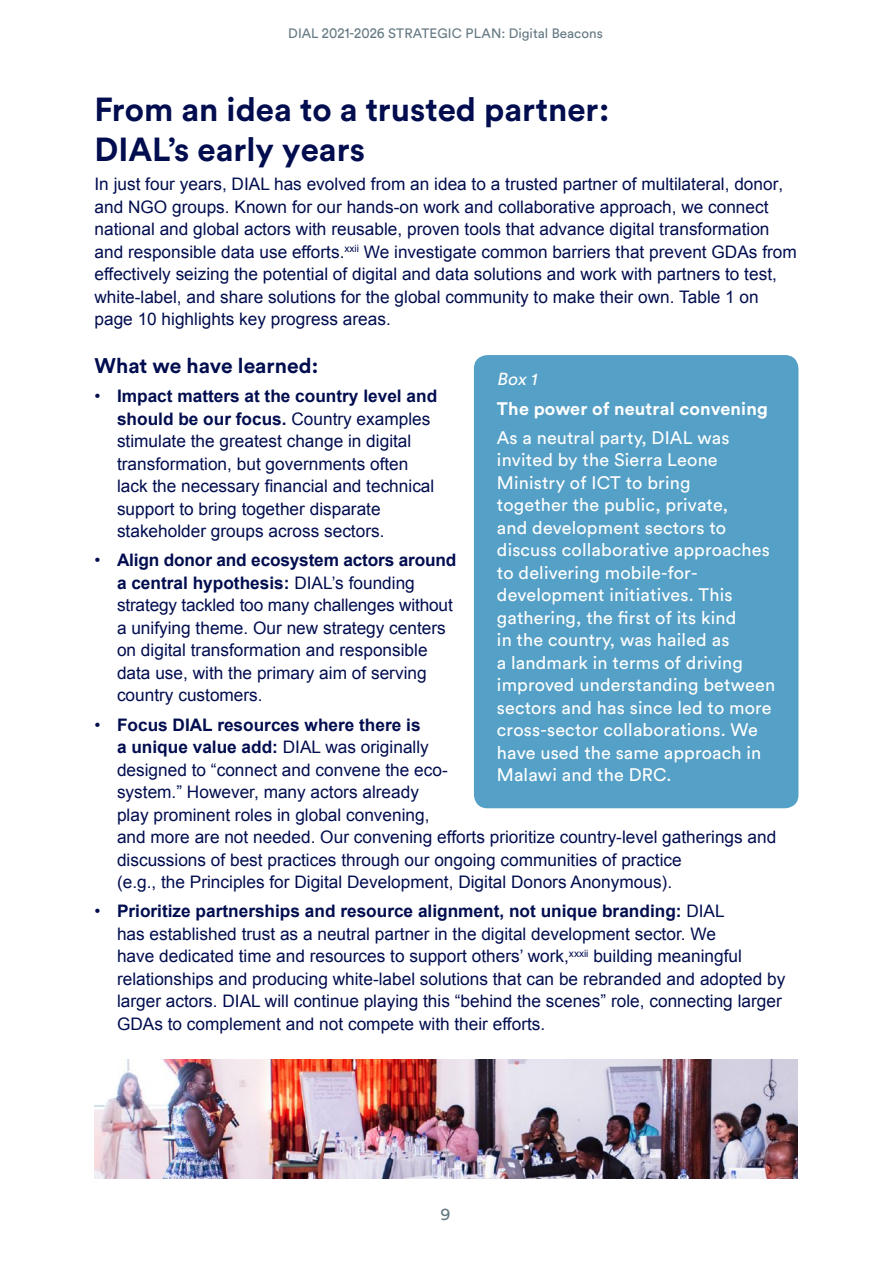
<style>
.page{position:relative;width:893px;height:1263px;background:#fff}
.page>*{position:absolute;margin:0;border:0;box-sizing:border-box;transform-origin:0 0}
.t1{font:700 33px/39.6px "Circular Std";color:#010d4f}
.Subhead{font:700 21px "Circular Std";color:#010d4f}
.Box_copy{font:18px/22.5px "Circular Std";letter-spacing:.01em;color:#fff}
.Box_copy-2{font:700 18px "Circular Std";letter-spacing:.01em;color:#fff}
.Bullet_copy{font:17.25px/22.5px "Arial";color:#010d4f}
.t2{font:italic 17.25px "Circular Std";color:#fff}
.t3{font:17.25px "Circular Std";color:#647883}
.t4{font:13.5px "Circular Std";color:#647883}
.s1{font-size:14.85px}
.s2{font-style:inherit}
.s3{font-weight:700}
</style>
<div class="page">
<div style="left:474px;top:355px;width:324px;height:453px;background:#55a0c6;border-radius:14px"></div>
<img style="left:94px;top:1059px;width:704px;height:119px">
<p class="t4" style="left:288px;top:25px;width:316px">DIAL <span class="s1">2021-2026</span> STRATEGIC PLAN: Digital Beacons</p>
<p class="t1" style="left:94px;top:89px;width:516px">From an idea to a trusted partner:<br>DIAL’s early years</p>
<p class="Bullet_copy" style="left:94px;top:173px;width:704px">In just four years, DIAL has evolved from an idea to a trusted partner <span class="s2">of</span> multilateral, donor, and NGO groups. Known for our hands-on work and collaborative approach, we connect national and global actors with reusable, proven tools that advance digital transformation and responsible data use efforts.<sup>xxii</sup> We investigate common barriers that prevent GDAs from effectively seizing the potential of digital and data solutions and work with partners to test, white-label, and share solutions for the global community to make their own. Table 1 on page 10 highlights key progress areas.</p>
<p class="Subhead" style="left:94px;top:352px;width:225px">What we have learned:</p>
<p class="Bullet_copy" style="left:117px;top:385px;width:322px;text-indent:-22px">• <span class="s3">Impact matters at the country level and should be our focus.</span> Country examples stimulate the greatest change in digital transformation, but governments often lack the necessary financial and technical support to bring together disparate stakeholder groups across sectors.</p>
<p class="Bullet_copy" style="left:117px;top:549px;width:341px;text-indent:-22px">• <span class="s3">Align donor and ecosystem actors around a central hypothesis:</span> DIAL’s founding strategy tackled too many challenges without a unifying theme. Our new strategy centers on digital transformation and responsible data use, with the primary aim of serving country customers.</p>
<p class="Bullet_copy" style="left:117px;top:713px;width:661px;text-indent:-22px">• <span class="s3">Focus DIAL resources where there is<br>a unique value add:</span> DIAL was originally<br>designed to “connect and convene the eco-<br>system.” However, many actors already<br>play prominent roles in global convening,<br>and more are not needed. Our convening efforts prioritize country-level gatherings and discussions of best practices through our ongoing communities of practice<br>(e.g., the Principles for Digital Development, Digital Donors Anonymous).</p>
<p class="Bullet_copy" style="left:117px;top:900px;width:670px;text-indent:-22px">• <span class="s3">Prioritize partnerships and resource alignment, not unique branding:</span> DIAL<br>has established trust as a neutral partner in the digital development sector. We<br>have dedicated time and resources to support others’ work,<sup>xxxii</sup> building meaningful relationships and producing white-label solutions that can be rebranded and adopted by larger actors. DIAL will continue playing this “behind the scenes” role, connecting larger GDAs to complement and not compete with their efforts.</p>
<p class="t2" style="left:497px;top:369px;width:45px">Box 1</p>
<p class="Box_copy-2" style="left:497px;top:397px;width:272px">The power of neutral convening</p>
<p class="Box_copy" style="left:497px;top:426px;width:280px">As a neutral party, DIAL was invited by the Sierra Leone<br>Ministry of ICT to bring<br>together the public, private,<br>and development sectors to discuss collaborative approaches to delivering mobile-for&shy;development initiatives. This gathering, the first of its kind<br>in the country, was hailed as<br>a landmark in terms of driving improved understanding between sectors and has since led to more cross-sector collaborations. We have used the same approach in<br>Malawi and the DRC.</p>
<p class="t3" style="left:440px;top:1203px;width:12px">9</p>
</div>
